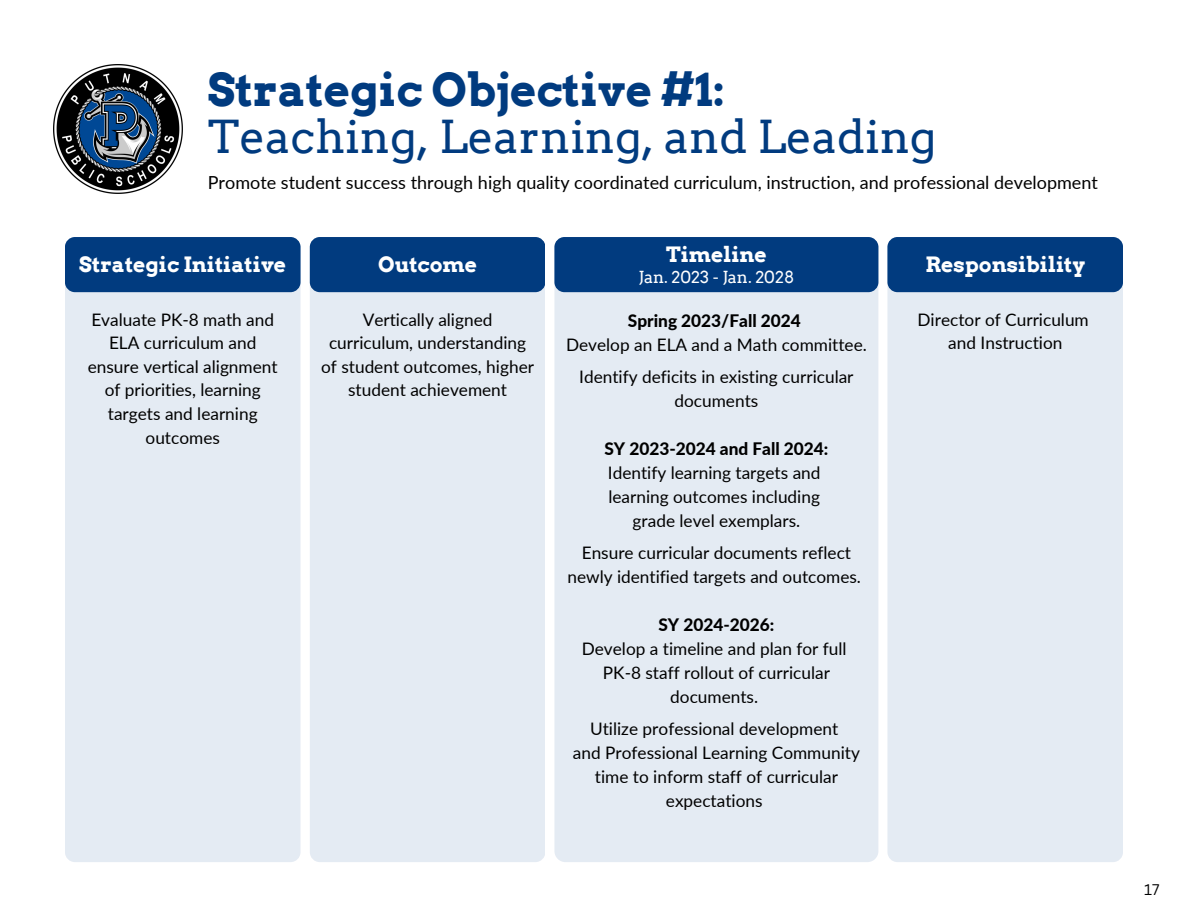
<style>
.page{position:relative;width:1188px;height:918px;background:#fff}
.page>*{position:absolute;margin:0;border:0;box-sizing:border-box;transform-origin:0 0}
.t1{font:45.45px "Arvo";color:#013b7f}
.t2{font:700 45.45px "Arvo";color:#013b7f}
.t3{font:700 21.15px "Arvo";color:#fff}
.t4{font:18px "Lato";color:#000}
.t5{font:17.25px/23.7px "Lato";color:#000;text-align:center}
.t6{font:800 17.25px "Lato";color:#000}
.t7{font:16.65px "Arvo";color:#fff}
.t8{font:15px "Canva Sans";color:#000}
</style>
<div class="page">
<div style="left:65px;top:237px;width:235px;height:625px;background:#e4ebf3;border-radius:10px"></div>
<div style="left:65px;top:237px;width:235px;height:55px;background:#013b7f;border-radius:10px"></div>
<div style="left:554px;top:237px;width:324px;height:625px;background:#e4ebf3;border-radius:11px"></div>
<div style="left:310px;top:237px;width:235px;height:625px;background:#e4ebf3;border-radius:10px"></div>
<div style="left:310px;top:237px;width:235px;height:55px;background:#013b7f;border-radius:10px"></div>
<div style="left:554px;top:237px;width:324px;height:55px;background:#013b7f;border-radius:10px"></div>
<div style="left:887px;top:237px;width:236px;height:625px;background:#e4ebf3;border-radius:10px"></div>
<div style="left:887px;top:237px;width:236px;height:55px;background:#013b7f;border-radius:10px"></div>
<img style="left:53px;top:64px;width:129px;height:130px">
<h1 class="t2" style="left:208px;top:62px;width:519px">Strategic Objective #1:</h1>
<h1 class="t1" style="left:208px;top:110px;width:730px">Teaching, Learning, and Leading</h1>
<p class="t4" style="left:208px;top:171px;width:892px">Promote student success through high quality coordinated curriculum, instruction, and professional development</p>
<p class="t3" style="left:666px;top:241px;width:102px">Timeline</p>
<p class="t7" style="left:638px;top:267px;width:157px">Jan. 2023 - Jan. 2028</p>
<p class="t3" style="left:79px;top:251px;width:208px">Strategic Initiative</p>
<p class="t3" style="left:378px;top:251px;width:101px">Outcome</p>
<p class="t3" style="left:925px;top:251px;width:161px">Responsibility</p>
<p class="t5" style="left:88px;top:307px;width:191px">Evaluate PK-8 math and<br>ELA curriculum and ensure vertical alignment of priorities, learning targets and learning outcomes</p>
<p class="t5" style="left:321px;top:307px;width:214px">Vertically aligned curriculum, understanding of student outcomes, higher student achievement</p>
<p class="t6" style="left:628px;top:310px;width:174px">Spring 2023/Fall 2024</p>
<p class="t5" style="left:918px;top:307px;width:173px">Director of Curriculum and Instruction</p>
<p class="t5" style="left:566px;top:328px;width:302px;line-height:32px">Develop an ELA and a Math committee.<br>Identify deficits in existing curricular</p>
<p class="t5" style="left:675px;top:388px;width:85px">documents</p>
<p class="t6" style="left:604px;top:438px;width:225px">SY 2023-2024 and Fall 2024:</p>
<p class="t5" style="left:608px;top:460px;width:214px">Identify learning targets and learning outcomes including grade level exemplars.</p>
<p class="t5" style="left:567px;top:540px;width:295px">Ensure curricular documents reflect newly identified targets and outcomes.</p>
<p class="t6" style="left:658px;top:614px;width:117px">SY 2024-2026:</p>
<p class="t5" style="left:582px;top:636px;width:266px">Develop a timeline and plan for full<br>PK-8 staff rollout of curricular documents.</p>
<p class="t5" style="left:573px;top:716px;width:288px">Utilize professional development<br>and Professional Learning Community time to inform staff of curricular expectations</p>
<p class="t8" style="left:1144px;top:879px;width:17px">17</p>
</div>
